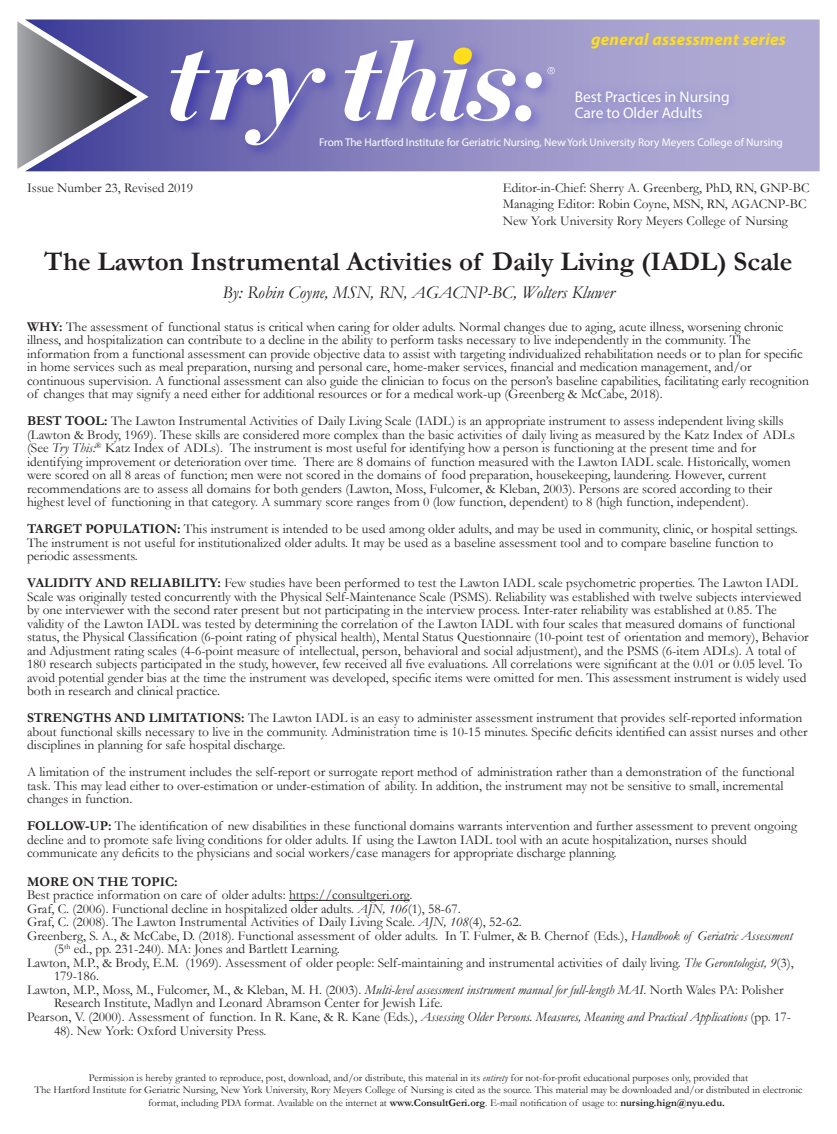
<style>
.page{position:relative;width:837px;height:1134px;background:#fff}
.page>*{position:absolute;margin:0;border:0;box-sizing:border-box;transform-origin:0 0}
.t1{font:700 27px "Garamond";color:#231f20}
.t2{font:italic 18px "Garamond";color:#231f20}
.t3{font:italic 700 16.8px "Myriad Pro";letter-spacing:.02em;color:#ffdf1b}
.t4{font:700 15.45px/16.8px "Frutiger";letter-spacing:-.005em;color:#fff}
.Pa6{font:13.5px/13.5px "Garamond";color:#231f20}
.t5{font:700 13.5px "Garamond";color:#231f20}
.t6{font:11.25px "Frutiger";letter-spacing:-.005em;color:#fff}
.t7{font:10.5px/12.6px "Garamond";color:#231f20}
.s1{font-weight:700}
.s2{font-style:italic}
</style>
<div class="page">
<svg style="left:26px;top:20px;width:794px;height:151px;background:#9893c6"></svg>
<svg style="left:17px;top:21px;width:120px;height:148px;background:#717194"></svg>
<img style="left:565px;top:79px;width:248px;height:67px">
<img style="left:162px;top:30px;width:375px;height:134px">
<svg style="left:170px;top:50px;width:155px;height:96px"></svg>
<img style="left:508px;top:62px;width:56px;height:79px">
<svg style="left:345px;top:40px;width:210px;height:81px"></svg>
<hr style="left:289px;top:900px;width:120px;height:1px;background:#231f20">
<p class="t3" style="left:591px;top:28px;width:196px">general assessment series</p>
<p class="t4" style="left:575px;top:88px;width:156px">Best Practices in Nursing<br>Care to Older Adults</p>
<p class="t6" style="left:319px;top:135px;width:465px">From The Hartford Institute for Geriatric Nursing, New York University Rory Meyers College of Nursing</p>
<p class="Pa6" style="left:27px;top:180px;width:168px">Issue Number 23, Revised 2019</p>
<p class="Pa6" style="left:503px;top:180px;width:308px">Editor-in-Chief: Sherry A. Greenberg, PhD, RN, GNP-BC</p>
<p class="Pa6" style="left:503px;top:197px;width:305px">Managing Editor: Robin Coyne, MSN, RN, AGACNP-BC</p>
<p class="Pa6" style="left:503px;top:214px;width:287px">New York University Rory Meyers College of Nursing</p>
<p class="t1" style="left:44px;top:243px;width:750px">The Lawton Instrumental Activities of Daily Living (IADL) Scale</p>
<p class="t2" style="left:222px;top:280px;width:394px">By: Robin Coyne, MSN, RN, AGACNP-BC, Wolters Kluwer</p>
<p class="Pa6" style="left:27px;top:320px;width:783px"><span class="s1">WHY:</span> The assessment of functional status is critical when caring for older adults. Normal changes due to aging, acute illness, worsening chronic illness, and hospitalization can contribute to a decline in the ability to perform tasks necessary to live independently in the community. The information from a functional assessment can provide objective data to assist with targeting individualized rehabilitation needs or to plan for specific in home services such as meal preparation, nursing and personal care, home-maker services, financial and medication management, and/or continuous supervision. A functional assessment can also guide the clinician to focus on the person’s baseline capabilities, facilitating early recognition of changes that may signify a need either for additional resources or for a medical work-up (Greenberg &amp; McCabe, 2018).</p>
<p class="Pa6" style="left:27px;top:414px;width:770px"><span class="s1">BEST TOOL:</span> The Lawton Instrumental Activities of Daily Living Scale (IADL) is an appropriate instrument to assess independent living skills (Lawton &amp; Brody, 1969). These skills are considered more complex than the basic activities of daily living as measured by the Katz Index of ADLs (See <span class="s2">Try This:</span><sup>®</sup> Katz Index of ADLs). The instrument is most useful for identifying how a person is functioning at the present time and for identifying improvement or deterioration over time. There are 8 domains of function measured with the Lawton IADL scale. Historically, women were scored on all 8 areas of function; men were not scored in the domains of food preparation, housekeeping, laundering. However, current recommendations are to assess all domains for both genders (Lawton, Moss, Fulcomer, &amp; Kleban, 2003). Persons are scored according to their highest level of functioning in that category. A summary score ranges from 0 (low function, dependent) to 8 (high function, independent).</p>
<p class="Pa6" style="left:27px;top:522px;width:772px"><span class="s1">TARGET POPULATION:</span> This instrument is intended to be used among older adults, and may be used in community, clinic, or hospital settings.<br>The instrument is not useful for institutionalized older adults. It may be used as a baseline assessment tool and to compare baseline function to periodic assessments.</p>
<p class="Pa6" style="left:27px;top:576px;width:783px"><span class="s1">VALIDITY AND RELIABILITY:</span> Few studies have been performed to test the Lawton IADL scale psychometric properties. The Lawton IADL Scale was originally tested concurrently with the Physical Self-Maintenance Scale (PSMS). Reliability was established with twelve subjects interviewed by one interviewer with the second rater present but not participating in the interview process. Inter-rater reliability was established at 0.85. The validity of the Lawton IADL was tested by determining the correlation of the Lawton IADL with four scales that measured domains of functional status, the Physical Classification (6-point rating of physical health), Mental Status Questionnaire (10-point test of orientation and memory), Behavior and Adjustment rating scales (4-6-point measure of intellectual, person, behavioral and social adjustment), and the PSMS (6-item ADLs). A total of 180 research subjects participated in the study, however, few received all five evaluations. All correlations were significant at the 0.01 or 0.05 level. To avoid potential gender bias at the time the instrument was developed, specific items were omitted for men. This assessment instrument is widely used both in research and clinical practice.</p>
<p class="Pa6" style="left:27px;top:711px;width:782px"><span class="s1">STRENGTHS AND LIMITATIONS:</span> The Lawton IADL is an easy to administer assessment instrument that provides self-reported information about functional skills necessary to live in the community. Administration time is 10-15 minutes. Specific deficits identified can assist nurses and other disciplines in planning for safe hospital discharge.</p>
<p class="Pa6" style="left:27px;top:765px;width:769px">A limitation of the instrument includes the self-report or surrogate report method of administration rather than a demonstration of the functional task. This may lead either to over-estimation or under-estimation of ability. In addition, the instrument may not be sensitive to small, incremental changes in function.</p>
<p class="Pa6" style="left:27px;top:819px;width:772px"><span class="s1">FOLLOW-UP:</span> The identification of new disabilities in these functional domains warrants intervention and further assessment to prevent ongoing decline and to promote safe living conditions for older adults. If using the Lawton IADL tool with an acute hospitalization, nurses should communicate any deficits to the physicians and social workers/case managers for appropriate discharge planning.</p>
<p class="t5" style="left:27px;top:872px;width:152px">MORE ON THE TOPIC:</p>
<p class="Pa6" style="left:27px;top:888px;width:387px">Best practice information on care of older adults: https://consultgeri.org.</p>
<p class="Pa6" style="left:27px;top:902px;width:435px">Graf, C. (2006). Functional decline in hospitalized older adults. <span class="s2">AJN, 106</span>(1), 58-67.</p>
<p class="Pa6" style="left:27px;top:915px;width:496px">Graf, C. (2008). The Lawton Instrumental Activities of Daily Living Scale. <span class="s2">AJN, 108</span>(4), 52-62.</p>
<p class="Pa6" style="left:54px;top:929px;width:740px;text-indent:-27px">Greenberg, S. A., &amp; McCabe, D. (2018). Functional assessment of older adults. In T. Fulmer, &amp; B. Chernof (Eds.), <span class="s2">Handbook of Geriatric Assessment </span>(5<sup>th</sup> ed., pp. 231-240). MA: Jones and Bartlett Learning.</p>
<p class="Pa6" style="left:54px;top:956px;width:741px;text-indent:-27px">Lawton, M.P., &amp; Brody, E.M. (1969). Assessment of older people: Self-maintaining and instrumental activities of daily living. <span class="s2">The Gerontologist, 9</span>(3),<br>179-186.</p>
<p class="Pa6" style="left:54px;top:983px;width:731px;text-indent:-27px">Lawton, M.P., Moss, M., Fulcomer, M., &amp; Kleban, M. H. (2003). <span class="s2">Multi-level assessment instrument manual for full-length MAI</span>. North Wales PA: Polisher<br>Research Institute, Madlyn and Leonard Abramson Center for Jewish Life.</p>
<p class="Pa6" style="left:54px;top:1009px;width:739px;line-height:14.4px;text-indent:-27px">Pearson, V. (2000). Assessment of function. In R. Kane, &amp; R. Kane (Eds.), <span class="s2">Assessing Older Persons. Measures, Meaning and Practical Applications</span> (pp. 17-<br>48). New York: Oxford University Press.</p>
<p class="t7" style="left:89px;top:1071px;width:661px">Permission is hereby granted to reproduce, post, download, and/or distribute, this material in its <span class="s2">entirety</span> for not-for-profit educational purposes only, provided that</p>
<p class="t7" style="left:148px;top:1084px;width:656px;text-indent:-114px">The Hartford Institute for Geriatric Nursing, New York University, Rory Meyers College of Nursing is cited as the source. This material may be downloaded and/or distributed in electronic format, including PDA format. Available on the internet at <span class="s1">www.ConsultGeri.org</span>. E-mail notification of usage to: <span class="s1">nursing.hign@nyu.edu.</span></p>
</div>
